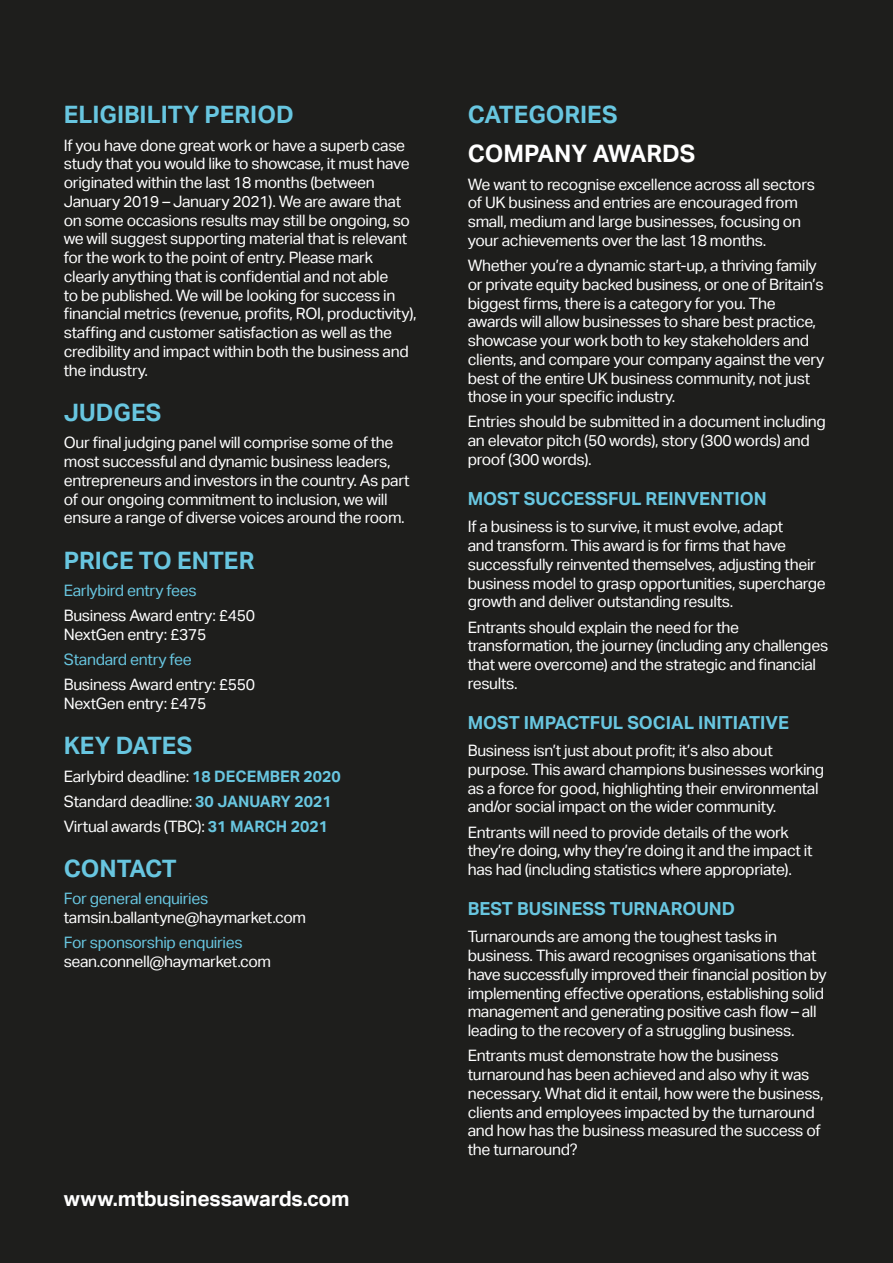
<style>
.page{position:relative;width:893px;height:1263px;background:#1e1e1c}
.page>*{position:absolute;margin:0;border:0;box-sizing:border-box;transform-origin:0 0}
.t1{font:700 24px "Aktiv Grotesk";color:#68c6e0}
.t2{font:700 24px "Aktiv Grotesk";color:#fff}
.t3{font:700 21px "Aktiv Grotesk";letter-spacing:-.01em;color:#fff}
.t4{font:700 18px "Aktiv Grotesk";color:#68c6e0}
.t5{font:15.75px/18.8px "Aktiv Grotesk";letter-spacing:-.02em;color:#fff}
.t6{font:15.75px "Aktiv Grotesk";letter-spacing:-.02em;color:#68c6e0}
.s1{font-weight:700;color:#68c6e0}
</style>
<div class="page">
<h1 class="t1" style="left:64px;top:101px;width:232px">ELIGIBILITY PERIOD</h1>
<p class="t5" style="left:64px;top:136px;width:354px">If you have done great work or have a superb case study that you would like to showcase, it must have originated within the last 18 months (between January 2019 – January 2021). We are aware that on some occasions results may still be ongoing, so we will suggest supporting material that is relevant for the work to the point of entry. Please mark clearly anything that is confidential and not able<br>to be published. We will be looking for success in financial metrics (revenue, profits, ROI, productivity), staffing and customer satisfaction as well as the credibility and impact within both the business and the industry.</p>
<h1 class="t1" style="left:64px;top:399px;width:99px">JUDGES</h1>
<p class="t5" style="left:64px;top:434px;width:347px">Our final judging panel will comprise some of the most successful and dynamic business leaders, entrepreneurs and investors in the country. As part of our ongoing commitment to inclusion, we will ensure a range of diverse voices around the room.</p>
<h1 class="t1" style="left:64px;top:546px;width:192px">PRICE TO ENTER</h1>
<p class="t6" style="left:64px;top:581px;width:134px">Earlybird entry fees</p>
<p class="t5" style="left:64px;top:606px;width:193px">Business Award entry: £450<br>NextGen entry: £375</p>
<p class="t6" style="left:64px;top:650px;width:130px">Standard entry fee</p>
<p class="t5" style="left:64px;top:675px;width:193px">Business Award entry: £550<br>NextGen entry: £475</p>
<h1 class="t1" style="left:64px;top:732px;width:130px">KEY DATES</h1>
<p class="t5" style="left:64px;top:764px;width:279px;line-height:25px">Earlybird deadline: <span class="s1">18 DECEMBER 2020<br></span>Standard deadline: <span class="s1">30 JANUARY 2021<br></span>Virtual awards (TBC): <span class="s1">31 MARCH 2021</span></p>
<h1 class="t1" style="left:64px;top:855px;width:114px">CONTACT</h1>
<p class="t6" style="left:64px;top:890px;width:146px">For general enquiries</p>
<p class="t5" style="left:64px;top:908px;width:244px">tamsin.ballantyne@haymarket.com</p>
<p class="t6" style="left:64px;top:934px;width:180px">For sponsorship enquiries</p>
<p class="t5" style="left:64px;top:952px;width:209px">sean.connell@haymarket.com</p>
<h2 class="t3" style="left:64px;top:1186px;width:287px">www.mtbusinessawards.com</h2>
<h1 class="t1" style="left:468px;top:101px;width:151px">CATEGORIES</h1>
<h1 class="t2" style="left:468px;top:140px;width:229px">COMPANY AWARDS</h1>
<p class="t5" style="left:468px;top:175px;width:349px">We want to recognise excellence across all sectors of UK business and entries are encouraged from small, medium and large businesses, focusing on your achievements over the last 18 months.</p>
<p class="t5" style="left:468px;top:256px;width:358px">Whether you’re a dynamic start-up, a thriving family or private equity backed business, or one of Britain’s biggest firms, there is a category for you. The awards will allow businesses to share best practice, showcase your work both to key stakeholders and clients, and compare your company against the very best of the entire UK business community, not just those in your specific industry.</p>
<p class="t5" style="left:468px;top:413px;width:360px">Entries should be submitted in a document including an elevator pitch (50 words), story (300 words) and proof (300 words).</p>
<p class="t4" style="left:468px;top:488px;width:300px">MOST SUCCESSFUL REINVENTION</p>
<p class="t5" style="left:468px;top:518px;width:360px">If a business is to survive, it must evolve, adapt<br>and transform. This award is for firms that have successfully reinvented themselves, adjusting their business model to grasp opportunities, supercharge growth and deliver outstanding results.</p>
<p class="t5" style="left:468px;top:618px;width:362px">Entrants should explain the need for the transformation, the journey (including any challenges that were overcome) and the strategic and financial results.</p>
<p class="t4" style="left:468px;top:712px;width:323px">MOST IMPACTFUL SOCIAL INITIATIVE</p>
<p class="t5" style="left:468px;top:741px;width:358px">Business isn’t just about profit; it’s also about purpose. This award champions businesses working as a force for good, highlighting their environmental and/or social impact on the wider community.</p>
<p class="t5" style="left:468px;top:823px;width:346px">Entrants will need to provide details of the work they’re doing, why they’re doing it and the impact it has had (including statistics where appropriate).</p>
<p class="t4" style="left:468px;top:898px;width:269px">BEST BUSINESS TURNAROUND</p>
<p class="t5" style="left:468px;top:928px;width:360px">Turnarounds are among the toughest tasks in business. This award recognises organisations that have successfully improved their financial position by implementing effective operations, establishing solid management and generating positive cash flow – all leading to the recovery of a struggling business.</p>
<p class="t5" style="left:468px;top:1046px;width:357px">Entrants must demonstrate how the business turnaround has been achieved and also why it was necessary. What did it entail, how were the business, clients and employees impacted by the turnaround and how has the business measured the success of the turnaround?</p>
</div>
